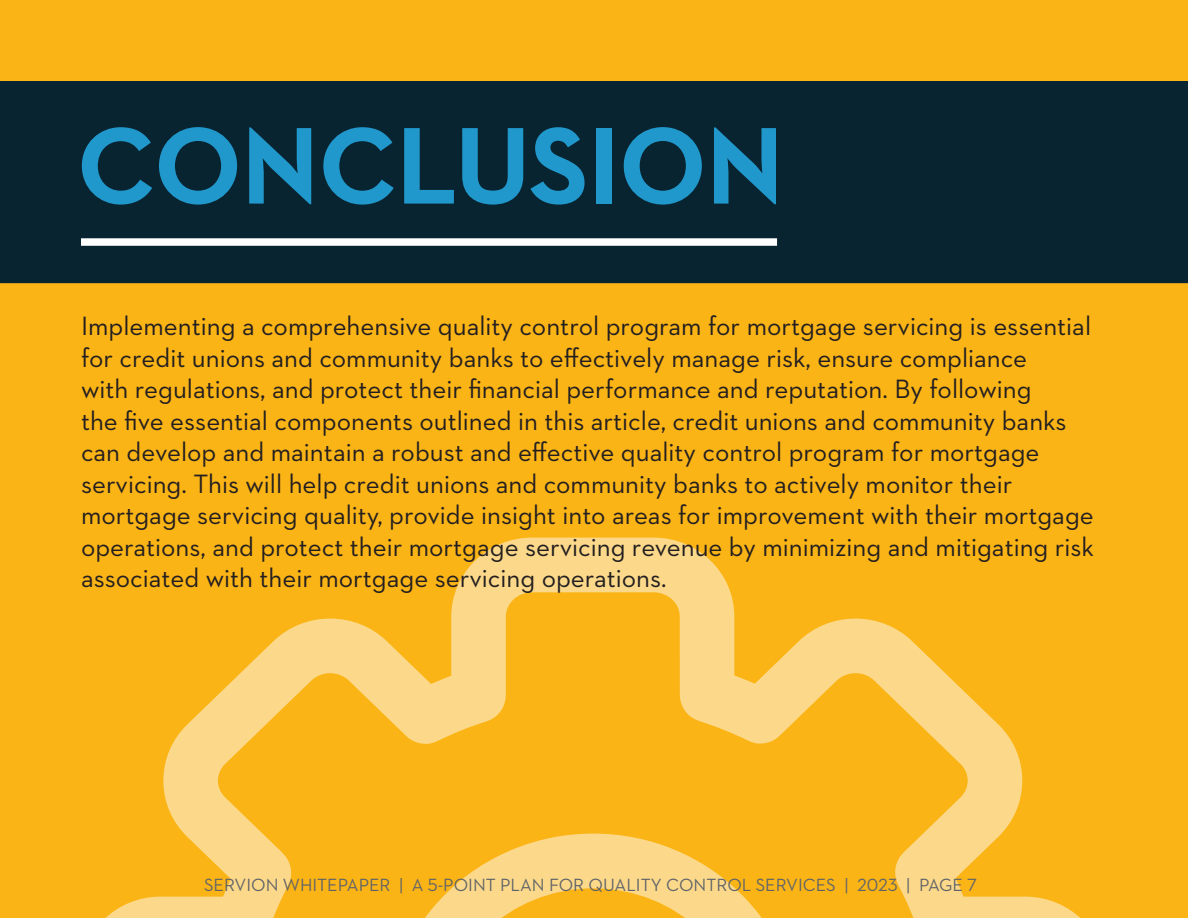
<style>
.page{position:relative;width:1188px;height:918px;background:#fbb416}
.page>*{position:absolute;margin:0;border:0;box-sizing:border-box;transform-origin:0 0}
.t1{font:700 111px "Neutraface 2 Text";letter-spacing:-.01em;color:#2198cc}
.content{font:27px/31.5px "Neutraface 2 Text";color:#231f20}
.t2{font:18px "Neutraface 2 Text";color:#5f6369}
</style>
<div class="page">
<div style="left:0;top:81px;width:1188px;height:202px;background:#082431"></div>
<svg style="left:80px;top:538px;width:1026px;height:380px;background:#fbbd34"></svg>
<div style="left:81px;top:238px;width:696px;height:8px;background:#fff"></div>
<p class="t1" style="left:76px;top:95px;width:709px">CONCLUSION</p>
<p class="content" style="left:81px;top:310px;width:1015px">Implementing a comprehensive quality control program for mortgage servicing is essential for credit unions and community banks to effectively manage risk, ensure compliance<br>with regulations, and protect their financial performance and reputation. By following<br>the five essential components outlined in this article, credit unions and community banks can develop and maintain a robust and effective quality control program for mortgage servicing. This will help credit unions and community banks to actively monitor their mortgage servicing quality, provide insight into areas for improvement with their mortgage operations, and protect their mortgage servicing revenue by minimizing and mitigating risk associated with their mortgage servicing operations.</p>
<p class="t2" style="left:204px;top:873px;width:775px">SERVION WHITEPAPER | A 5-POINT PLAN FOR QUALITY CONTROL SERVICES | 2023 | PAGE 7</p>
</div>
